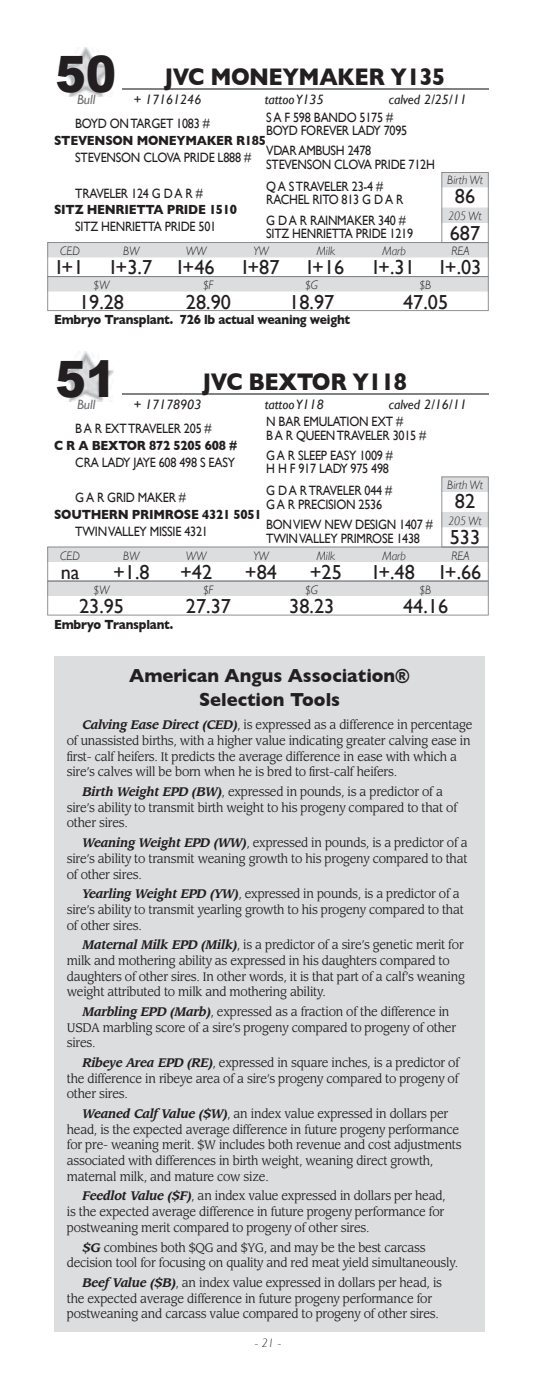
<style>
.page{position:relative;width:536px;height:1386px;background:#fff}
.page>*{position:absolute;margin:0;border:0;box-sizing:border-box;transform-origin:0 0}
.t1{font:900 50.23px "Arial";color:#231f20;scale:.91 1}
.t2{font:700 24.5px "Gill Sans";letter-spacing:-.02em;color:#231f20;scale:.9 1}
.t3{font:20.3px "Gill Sans";color:#231f20}
.t4{font:700 19.25px/23.8px "Gill Sans";color:#231f20;text-align:center;scale:.95 1}
.t5{font:13.47px/22.1px "Gill Sans";letter-spacing:-.02em;color:#231f20;scale:.9 1}
.t6{font:700 13.47px "Gill Sans";letter-spacing:-.02em;color:#231f20;scale:.9 1}
.t7{font:italic 13.47px "Gill Sans";color:#231f20}
.t8{font:italic 13.47px "Gill Sans";color:#6c6d70}
.t9{font:12.25px/15.8px "Leawood";letter-spacing:-.02em;color:#231f20;scale:.95 1}
.t10{font:italic 300 12.25px "Gill Sans";color:#231f20;scale:.94 1}
.t11{font:italic 300 12.25px "Gill Sans";color:#231f20}
.s1{font-family:"Arial";font-weight:900;font-size:50.23px}
.s2{font-weight:700;font-style:italic}
</style>
<div class="page">
<img style="left:58px;top:47px;width:56px;height:50px">
<hr style="left:122px;top:88px;width:366px;height:2px;background:#808285">
<svg style="left:47px;top:172px;width:441px;height:139px"></svg>
<img style="left:58px;top:352px;width:56px;height:49px">
<hr style="left:122px;top:393px;width:366px;height:2px;background:#808285">
<svg style="left:47px;top:476px;width:441px;height:140px"></svg>
<div style="left:54px;top:656px;width:431px;height:676px;background:#dcdddf"></div>
<h2 class="t2" style="left:55px;top:63px;width:434px"><span class="s1">50</span> JVC MONEYMAKER Y135</h2>
<p class="t8" style="left:77px;top:92px;width:20px">Bull</p>
<p class="t7" style="left:133px;top:92px;width:69px">+ 17161246</p>
<p class="t7" style="left:264px;top:92px;width:60px">tattoo Y135</p>
<p class="t7" style="left:388px;top:92px;width:79px">calved 2/25/11</p>
<p class="t5" style="left:266px;top:106px;width:142px">S A F 598 BANDO 5175 #</p>
<p class="t5" style="left:75px;top:113px;width:151px">BOYD ON TARGET 1083 #</p>
<p class="t5" style="left:266px;top:119px;width:158px">BOYD FOREVER LADY 7095</p>
<p class="t6" style="left:54px;top:133px;width:237px">STEVENSON MONEYMAKER R185</p>
<p class="t5" style="left:266px;top:140px;width:118px">VDAR AMBUSH 2478</p>
<p class="t5" style="left:75px;top:146px;width:197px">STEVENSON CLOVA PRIDE L888 #</p>
<p class="t5" style="left:266px;top:153px;width:189px">STEVENSON CLOVA PRIDE 712H<br>Q A S TRAVELER 23-4 #</p>
<p class="t10" style="left:447px;top:173px;width:39px">Birth Wt</p>
<h3 class="t3" style="left:454px;top:185px;width:22px">86</h3>
<p class="t10" style="left:448px;top:209px;width:37px">205 Wt</p>
<h3 class="t3" style="left:449px;top:221px;width:32px">687</h3>
<p class="t5" style="left:75px;top:182px;width:143px">TRAVELER 124 G D A R #</p>
<p class="t5" style="left:266px;top:189px;width:154px">RACHEL RITO 813 G D A R</p>
<p class="t6" style="left:54px;top:202px;width:205px">SITZ HENRIETTA PRIDE 1510</p>
<p class="t5" style="left:266px;top:209px;width:157px">G D A R RAINMAKER 340 #</p>
<p class="t5" style="left:75px;top:216px;width:158px">SITZ HENRIETTA PRIDE 501</p>
<p class="t5" style="left:266px;top:222px;width:165px">SITZ HENRIETTA PRIDE 1219</p>
<p class="t10" style="left:60px;top:244px;width:23px">CED</p>
<p class="t10" style="left:123px;top:244px;width:19px">BW</p>
<p class="t10" style="left:186px;top:244px;width:23px">WW</p>
<p class="t10" style="left:253px;top:244px;width:18px">YW</p>
<p class="t10" style="left:316px;top:244px;width:21px">Milk</p>
<p class="t10" style="left:382px;top:244px;width:26px">Marb</p>
<p class="t10" style="left:451px;top:244px;width:21px">REA</p>
<h3 class="t3" style="left:56px;top:256px;width:29px">I+1</h3>
<h3 class="t3" style="left:110px;top:256px;width:43px">I+3.7</h3>
<h3 class="t3" style="left:177px;top:256px;width:39px">I+46</h3>
<h3 class="t3" style="left:242px;top:256px;width:39px">I+87</h3>
<h3 class="t3" style="left:307px;top:256px;width:39px">I+16</h3>
<h3 class="t3" style="left:373px;top:256px;width:110px">I+.31 I+.03</h3>
<p class="t10" style="left:94px;top:278px;width:18px">$W</p>
<p class="t10" style="left:203px;top:278px;width:12px">$F</p>
<p class="t10" style="left:305px;top:278px;width:15px">$G</p>
<p class="t10" style="left:420px;top:278px;width:13px">$B</p>
<h3 class="t3" style="left:79px;top:290px;width:46px">19.28</h3>
<h3 class="t3" style="left:186px;top:290px;width:46px">28.90</h3>
<h3 class="t3" style="left:289px;top:290px;width:46px">18.97</h3>
<h3 class="t3" style="left:403px;top:290px;width:46px">47.05</h3>
<p class="t6" style="left:54px;top:312px;width:330px">Embryo Transplant. 726 lb actual weaning weight</p>
<h1 class="t1" style="left:55px;top:342px;width:68px">51</h1>
<h2 class="t2" style="left:202px;top:367px;width:229px">JVC BEXTOR Y118</h2>
<p class="t8" style="left:77px;top:396px;width:20px">Bull</p>
<p class="t7" style="left:133px;top:396px;width:69px">+ 17178903</p>
<p class="t7" style="left:264px;top:396px;width:60px">tattoo Y118</p>
<p class="t7" style="left:388px;top:396px;width:79px">calved 2/16/11</p>
<p class="t5" style="left:266px;top:410px;width:154px">N BAR EMULATION EXT #</p>
<p class="t5" style="left:75px;top:417px;width:153px">B A R EXT TRAVELER 205 #</p>
<p class="t5" style="left:266px;top:424px;width:179px">B A R QUEEN TRAVELER 3015 #</p>
<p class="t6" style="left:54px;top:437px;width:205px">C R A BEXTOR 872 5205 608 #</p>
<p class="t5" style="left:266px;top:444px;width:142px">G A R SLEEP EASY 1009 #</p>
<p class="t5" style="left:75px;top:451px;width:179px">CRA LADY JAYE 608 498 S EASY</p>
<p class="t5" style="left:266px;top:458px;width:142px">H H F 917 LADY 975 498<br>G D A R TRAVELER 044 #</p>
<p class="t10" style="left:447px;top:478px;width:39px">Birth Wt</p>
<h3 class="t3" style="left:454px;top:489px;width:22px">82</h3>
<p class="t10" style="left:448px;top:514px;width:37px">205 Wt</p>
<h3 class="t3" style="left:449px;top:525px;width:32px">533</h3>
<p class="t5" style="left:75px;top:486px;width:124px">G A R GRID MAKER #</p>
<p class="t5" style="left:266px;top:493px;width:130px">G A R PRECISION 2536</p>
<p class="t6" style="left:54px;top:507px;width:232px">SOUTHERN PRIMROSE 4321 5051</p>
<p class="t5" style="left:266px;top:513px;width:187px">BON VIEW NEW DESIGN 1407 #</p>
<p class="t5" style="left:75px;top:520px;width:149px">TWIN VALLEY MISSIE 4321</p>
<p class="t5" style="left:266px;top:527px;width:172px">TWIN VALLEY PRIMROSE 1438</p>
<p class="t10" style="left:60px;top:549px;width:23px">CED</p>
<p class="t10" style="left:123px;top:549px;width:19px">BW</p>
<p class="t10" style="left:186px;top:549px;width:23px">WW</p>
<p class="t10" style="left:253px;top:549px;width:18px">YW</p>
<p class="t10" style="left:316px;top:549px;width:21px">Milk</p>
<p class="t10" style="left:382px;top:549px;width:26px">Marb</p>
<p class="t10" style="left:451px;top:549px;width:21px">REA</p>
<h3 class="t3" style="left:61px;top:560px;width:20px">na</h3>
<h3 class="t3" style="left:113px;top:560px;width:38px">+1.8</h3>
<h3 class="t3" style="left:180px;top:560px;width:34px">+42</h3>
<h3 class="t3" style="left:245px;top:560px;width:34px">+84</h3>
<h3 class="t3" style="left:309px;top:560px;width:34px">+25</h3>
<h3 class="t3" style="left:373px;top:560px;width:110px">I+.48 I+.66</h3>
<p class="t10" style="left:94px;top:583px;width:18px">$W</p>
<p class="t10" style="left:203px;top:583px;width:12px">$F</p>
<p class="t10" style="left:305px;top:583px;width:15px">$G</p>
<p class="t10" style="left:420px;top:583px;width:13px">$B</p>
<h3 class="t3" style="left:79px;top:594px;width:46px">23.95</h3>
<h3 class="t3" style="left:186px;top:594px;width:46px">27.37</h3>
<h3 class="t3" style="left:289px;top:594px;width:46px">38.23</h3>
<h3 class="t3" style="left:403px;top:594px;width:46px">44.16</h3>
<p class="t6" style="left:54px;top:616px;width:134px">Embryo Transplant.</p>
<h3 class="t4" style="left:129px;top:663px;width:297px">American Angus Association®<br>Selection Tools</h3>
<p class="t9" style="left:67px;top:717px;width:428px;text-indent:16px"><span class="s2">Calving Ease Direct (CED)</span>, is expressed as a difference in percentage of unassisted births, with a higher value indicating greater calving ease in first- calf heifers. It predicts the average difference in ease with which a sire’s calves will be born when he is bred to first-calf heifers.</p>
<p class="t9" style="left:67px;top:784px;width:412px;text-indent:16px"><span class="s2">Birth Weight EPD (BW)</span>, expressed in pounds, is a predictor of a sire’s ability to transmit birth weight to his progeny compared to that of other sires.</p>
<p class="t9" style="left:67px;top:835px;width:423px;text-align:justify;text-indent:16px"><span class="s2">Weaning Weight EPD (WW)</span>, expressed in pounds, is a predictor of a sire’s ability to transmit weaning growth to his progeny compared to that of other sires.</p>
<p class="t9" style="left:67px;top:886px;width:419px;text-indent:16px"><span class="s2">Yearling Weight EPD (YW)</span>, expressed in pounds, is a predictor of a sire’s ability to transmit yearling growth to his progeny compared to that of other sires.</p>
<p class="t9" style="left:67px;top:937px;width:420px;text-indent:16px"><span class="s2">Maternal Milk EPD (Milk)</span>, is a predictor of a sire’s genetic merit for milk and mothering ability as expressed in his daughters compared to daughters of other sires. In other words, it is that part of a calf’s weaning weight attributed to milk and mothering ability.</p>
<p class="t9" style="left:67px;top:1004px;width:411px;text-indent:16px"><span class="s2">Marbling EPD (Marb)</span>, expressed as a fraction of the difference in<br>USDA marbling score of a sire’s progeny compared to progeny of other sires.</p>
<p class="t9" style="left:67px;top:1055px;width:414px;text-align:justify;text-indent:16px"><span class="s2">Ribeye Area EPD (RE)</span>, expressed in square inches, is a predictor of the difference in ribeye area of a sire’s progeny compared to progeny of other sires.</p>
<p class="t9" style="left:67px;top:1106px;width:417px;text-indent:16px"><span class="s2">Weaned Calf Value ($W)</span>, an index value expressed in dollars per head, is the expected average difference in future progeny performance for pre- weaning merit. $W includes both revenue and cost adjustments associated with differences in birth weight, weaning direct growth, maternal milk, and mature cow size.</p>
<p class="t9" style="left:67px;top:1188px;width:400px;text-indent:16px"><span class="s2">Feedlot Value ($F)</span>, an index value expressed in dollars per head, is the expected average difference in future progeny performance for postweaning merit compared to progeny of other sires.</p>
<p class="t9" style="left:67px;top:1240px;width:413px;text-indent:16px"><span class="s2">$G</span> combines both $QG and $YG, and may be the best carcass decision tool for focusing on quality and red meat yield simultaneously.</p>
<p class="t9" style="left:67px;top:1275px;width:396px;text-indent:16px"><span class="s2">Beef Value ($B)</span>, an index value expressed in dollars per head, is the expected average difference in future progeny performance for postweaning and carcass value compared to progeny of other sires.</p>
<p class="t11" style="left:255px;top:1336px;width:28px">- 21 -</p>
</div>
